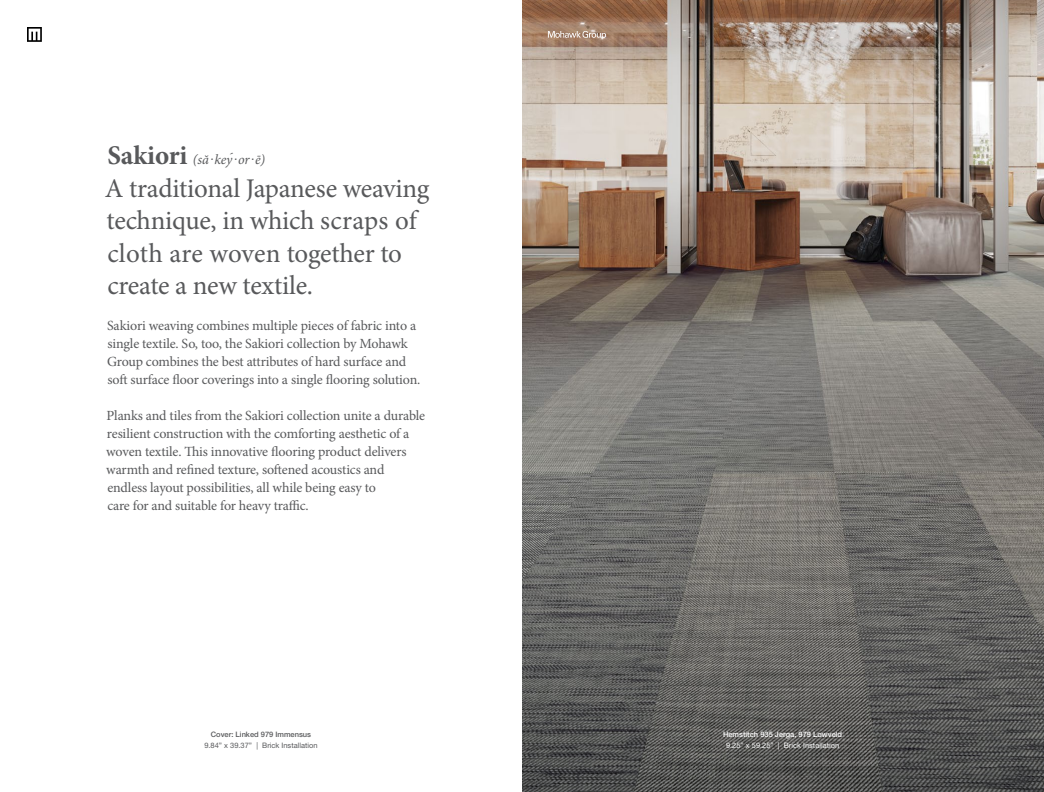
<style>
.page{position:relative;width:1044px;height:792px;background:#fff}
.page>*{position:absolute;margin:0;border:0;box-sizing:border-box;transform-origin:0 0}
.t1{font:27px/32.4px "Minion Pro";letter-spacing:-.01em;color:#58595b}
.t2{font:14px/18px "Minion Pro";letter-spacing:-.01em;color:#58595b}
.t3{font:italic 14px "Minion Pro";letter-spacing:-.01em;color:#58595b}
.t4{font:7.5px "Helvetica Neue LT Std";color:#58595b}
.t5{font:7.5px "Helvetica Neue LT Std";color:#fff}
.t6{font:500 7.5px "Helvetica Neue LT Std";color:#fff}
.t7{font:500 7.5px "Helvetica Neue LT Std";color:#58595b}
.s1{font-weight:700;font-style:normal;font-size:27px}
</style>
<div class="page">
<img style="left:522px;top:0;width:522px;height:472px">
<svg style="left:522px;top:472px;width:522px;height:320px;background:#666563"></svg>
<svg style="left:27px;top:27px;width:15px;height:15px"></svg>
<svg style="left:548px;top:31px;width:58px;height:8px"></svg>
<p class="t3" style="left:107px;top:151px;width:159px"><span class="s1">Sakiori</span> (să·key´·or·ē)</p>
<h1 class="t1" style="left:105px;top:172px;width:326px">A traditional Japanese weaving technique, in which scraps of cloth are woven together to create a new textile.</h1>
<p class="t2" style="left:107px;top:317px;width:315px">Sakiori weaving combines multiple pieces of fabric into a single textile. So, too, the Sakiori collection by Mohawk Group combines the best attributes of hard surface and soft surface floor coverings into a single flooring solution.</p>
<p class="t2" style="left:106px;top:407px;width:320px">Planks and tiles from the Sakiori collection unite a durable resilient construction with the comforting aesthetic of a woven textile. This innovative flooring product delivers warmth and refined texture, softened acoustics and endless layout possibilities, all while being easy to<br>care for and suitable for heavy traffic.</p>
<p class="t7" style="left:211px;top:730px;width:102px">Cover: Linked 979 Immensus</p>
<p class="t4" style="left:204px;top:741px;width:115px">9.84” x 39.37” | Brick Installation</p>
<p class="t6" style="left:723px;top:730px;width:121px">Hemstitch 935 Jerga, 979 Lowveld</p>
<p class="t5" style="left:726px;top:741px;width:115px">9.25” x 59.25” | Brick Installation</p>
</div>
